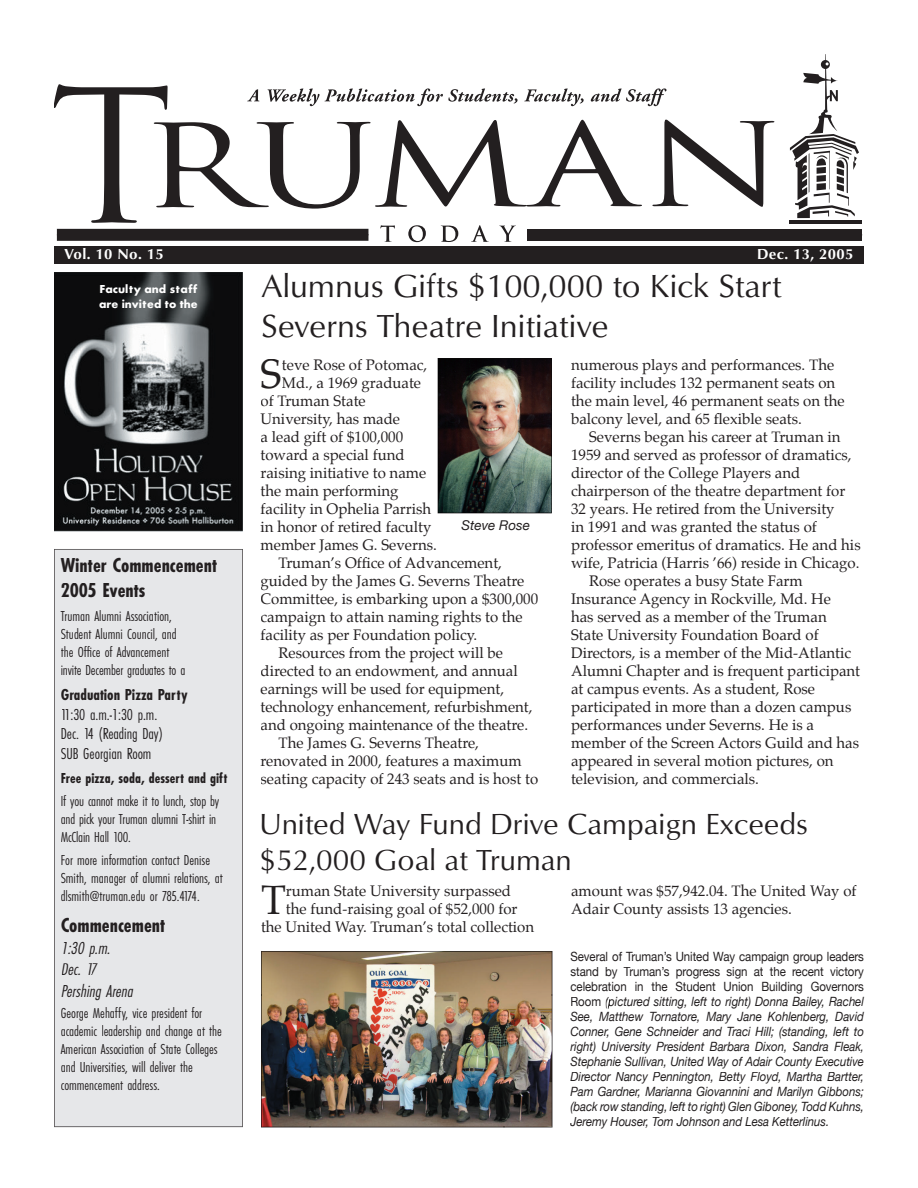
<style>
.page{position:relative;width:918px;height:1188px;background:#fff}
.page>*{position:absolute;margin:0;border:0;box-sizing:border-box;transform-origin:0 0}
.t1{font:40.8px "Palatino";color:#231f20}
.t2{font:33px/39.6px "Optimum Roman DTC";color:#231f20}
.t3{font:30px/36px "Optimum Roman DTC";color:#231f20}
.t4{font:21px/25.2px "Futura Bold Condensed DTC";color:#231f20}
.t5{font:18px/21.6px "Futura Light Condensed Oblique DTC";color:#231f20}
.t6{font:16.5px/19.8px "Futura Light Condensed DTC";color:#231f20}
.t7{font:16.5px "Futura Bold Condensed DTC";color:#231f20}
.t8{font:15px/18px "Palatino";color:#231f20}
.t9{font:15px/18px "Futura Light Condensed DTC";color:#231f20}
.t10{font:15px "Futura Bold Condensed DTC";color:#231f20}
.t11{font:15px "Optimum Bold DTC";letter-spacing:.025em;color:#fff}
.t12{font:italic 13.5px "Helvetica Neue";color:#231f20}
.t13{font:italic 12.75px/15px "Helvetica Neue";letter-spacing:-.005em;color:#231f20;text-align:justify;scale:.9 1}
.t14{font:12px/14.4px "Futura Bold DTC";color:#fff}
.s1{font-style:normal}
</style>
<div class="page">
<hr style="left:790px;top:220px;width:72px;height:4px;background:#231f20">
<svg style="left:790px;top:54px;width:69px;height:164px"></svg>
<svg style="left:54px;top:84px;width:720px;height:158px"></svg>
<div style="left:57px;top:229px;width:311px;height:12px;background:#231f20"></div>
<div style="left:54px;top:246px;width:810px;height:18px;background:#231f20"></div>
<div style="left:527px;top:229px;width:335px;height:12px;background:#231f20"></div>
<svg style="left:54px;top:549px;width:189px;height:578px;background:#d4d5d7"></svg>
<svg style="left:438px;top:358px;width:114px;height:155px;background:#937a6b"></svg>
<img style="left:438px;top:359px;width:113px;height:51px">
<img style="left:438px;top:410px;width:38px;height:103px">
<img style="left:513px;top:410px;width:38px;height:103px">
<img style="left:476px;top:461px;width:38px;height:52px">
<img style="left:261px;top:951px;width:292px;height:177px">
<img style="left:261px;top:951px;width:291px;height:45px">
<img style="left:261px;top:995px;width:49px;height:132px">
<img style="left:503px;top:995px;width:49px;height:132px">
<img style="left:310px;top:1083px;width:194px;height:44px">
<img style="left:54px;top:273px;width:189px;height:259px">
<p class="t11" style="left:64px;top:245px;width:101px">Vol. 10 No. 15</p>
<p class="t11" style="left:757px;top:245px;width:98px">Dec. 13, 2005</p>
<p class="t14" style="left:99px;top:282px;width:100px">Faculty and staff are invited to the</p>
<h3 class="t4" style="left:61px;top:552px;width:158px">Winter Commencement<br>2005 Events</h3>
<p class="t9" style="left:61px;top:607px;width:126px">Truman Alumni Association,<br>Student Alumni Council, and the Office of Advancement invite December graduates to a</p>
<p class="t7" style="left:61px;top:685px;width:128px">Graduation Pizza Party</p>
<p class="t6" style="left:61px;top:704px;width:104px">11:30 a.m.-1:30 p.m.<br>Dec. 14 (Reading Day)<br>SUB Georgian Room</p>
<p class="t10" style="left:61px;top:769px;width:168px">Free pizza, soda, dessert and gift</p>
<p class="t9" style="left:61px;top:792px;width:160px">If you cannot make it to lunch, stop by and pick your Truman alumni T-shirt in<br>McClain Hall 100.</p>
<p class="t9" style="left:61px;top:851px;width:164px">For more information contact Denise<br>Smith, manager of alumni relations, at dlsmith@truman.edu or 785.4174.</p>
<h3 class="t4" style="left:61px;top:912px;width:106px">Commencement</h3>
<p class="t5" style="left:61px;top:937px;width:74px">1:30 p.m.<br>Dec. 17<br>Pershing Arena</p>
<p class="t9" style="left:61px;top:1004px;width:163px">George Mehaffy, vice president for academic leadership and change at the American Association of State Colleges and Universities, will deliver the commencement address.</p>
<h2 class="t2" style="left:261px;top:266px;width:522px">Alumnus Gifts $100,000 to Kick Start<br>Severns Theatre Initiative</h2>
<h1 class="t1" style="left:261px;top:347px;width:23px">S</h1>
<p class="t8" style="left:282px;top:357px;width:147px">teve Rose of Potomac,</p>
<p class="t8" style="left:282px;top:375px;width:141px">Md., a 1969 graduate</p>
<p class="t8" style="left:261px;top:393px;width:107px">of Truman State</p>
<p class="t8" style="left:261px;top:411px;width:141px">University, has made</p>
<p class="t8" style="left:261px;top:429px;width:144px">a lead gift of $100,000</p>
<p class="t8" style="left:261px;top:447px;width:146px">toward a special fund</p>
<p class="t8" style="left:261px;top:465px;width:167px">raising initiative to name</p>
<p class="t8" style="left:261px;top:483px;width:140px">the main performing</p>
<p class="t8" style="left:261px;top:501px;width:172px">facility in Ophelia Parrish</p>
<p class="t8" style="left:261px;top:519px;width:172px">in honor of retired faculty</p>
<p class="t8" style="left:261px;top:537px;width:178px">member James G. Severns.</p>
<p class="t8" style="left:279px;top:555px;width:225px">Truman’s Office of Advancement,</p>
<p class="t8" style="left:261px;top:573px;width:265px">guided by the James G. Severns Theatre</p>
<p class="t8" style="left:261px;top:591px;width:279px">Committee, is embarking upon a $300,000</p>
<p class="t8" style="left:261px;top:609px;width:264px">campaign to attain naming rights to the</p>
<p class="t8" style="left:261px;top:627px;width:218px">facility as per Foundation policy.</p>
<p class="t8" style="left:279px;top:645px;width:226px">Resources from the project will be</p>
<p class="t8" style="left:261px;top:663px;width:259px">directed to an endowment, and annual</p>
<p class="t8" style="left:261px;top:681px;width:245px">earnings will be used for equipment,</p>
<p class="t8" style="left:261px;top:699px;width:274px">technology enhancement, refurbishment,</p>
<p class="t8" style="left:261px;top:717px;width:269px">and ongoing maintenance of the theatre.</p>
<p class="t8" style="left:279px;top:735px;width:202px">The James G. Severns Theatre,</p>
<p class="t8" style="left:261px;top:753px;width:263px">renovated in 2000, features a maximum</p>
<p class="t8" style="left:261px;top:771px;width:279px">seating capacity of 243 seats and is host to</p>
<p class="t12" style="left:462px;top:517px;width:70px">Steve Rose</p>
<p class="t8" style="left:571px;top:357px;width:275px">numerous plays and performances. The facility includes 132 permanent seats on the main level, 46 permanent seats on the balcony level, and 65 flexible seats.</p>
<p class="t8" style="left:589px;top:429px;width:253px">Severns began his career at Truman in</p>
<p class="t8" style="left:571px;top:447px;width:282px">1959 and served as professor of dramatics,</p>
<p class="t8" style="left:571px;top:465px;width:231px">director of the College Players and</p>
<p class="t8" style="left:571px;top:483px;width:276px">chairperson of the theatre department for</p>
<p class="t8" style="left:571px;top:501px;width:265px">32 years. He retired from the University</p>
<p class="t8" style="left:571px;top:519px;width:247px">in 1991 and was granted the status of</p>
<p class="t8" style="left:571px;top:537px;width:291px">professor emeritus of dramatics. He and his</p>
<p class="t8" style="left:571px;top:555px;width:290px">wife, Patricia (Harris ’66) reside in Chicago.</p>
<p class="t8" style="left:589px;top:573px;width:215px">Rose operates a busy State Farm</p>
<p class="t8" style="left:571px;top:591px;width:261px">Insurance Agency in Rockville, Md. He</p>
<p class="t8" style="left:571px;top:609px;width:257px">has served as a member of the Truman</p>
<p class="t8" style="left:571px;top:627px;width:249px">State University Foundation Board of</p>
<p class="t8" style="left:571px;top:645px;width:282px">Directors, is a member of the Mid-Atlantic</p>
<p class="t8" style="left:571px;top:663px;width:291px">Alumni Chapter and is frequent participant</p>
<p class="t8" style="left:571px;top:681px;width:246px">at campus events. As a student, Rose</p>
<p class="t8" style="left:571px;top:699px;width:282px">participated in more than a dozen campus</p>
<p class="t8" style="left:571px;top:717px;width:245px">performances under Severns. He is a</p>
<p class="t8" style="left:571px;top:735px;width:290px">member of the Screen Actors Guild and has</p>
<p class="t8" style="left:571px;top:753px;width:264px">appeared in several motion pictures, on</p>
<p class="t8" style="left:571px;top:771px;width:189px">television, and commercials.</p>
<h3 class="t3" style="left:259px;top:805px;width:550px">United Way Fund Drive Campaign Exceeds $52,000 Goal at Truman</h3>
<h1 class="t1" style="left:261px;top:873px;width:26px">T</h1>
<p class="t8" style="left:261px;top:883px;width:275px;text-align:center">ruman State University surpassed<br>the fund-raising goal of $52,000 for<br>the United Way. Truman’s total collection</p>
<p class="t8" style="left:571px;top:883px;width:287px">amount was $57,942.04. The United Way of<br>Adair County assists 13 agencies.</p>
<p class="t13" style="left:570px;top:949px;width:328px"><span class="s1">Several of Truman’s United Way campaign group leaders stand by Truman’s progress sign at the recent victory celebration in the Student Union Building Governors Room</span> (pictured sitting, left to right) Donna Bailey, Rachel See, Matthew Tornatore, Mary Jane Kohlenberg, David Conner, Gene Schneider and Traci Hill; (standing, left to right) University President Barbara Dixon, Sandra Fleak, Stephanie Sullivan, United Way of Adair County Executive Director Nancy Pennington, Betty Floyd, Martha Bartter, Pam Gardner, Marianna Giovannini and Marilyn Gibbons; (back row standing, left to right) Glen Giboney, Todd Kuhns, Jeremy Houser, Tom Johnson and Lesa Ketterlinus.</p>
</div>
